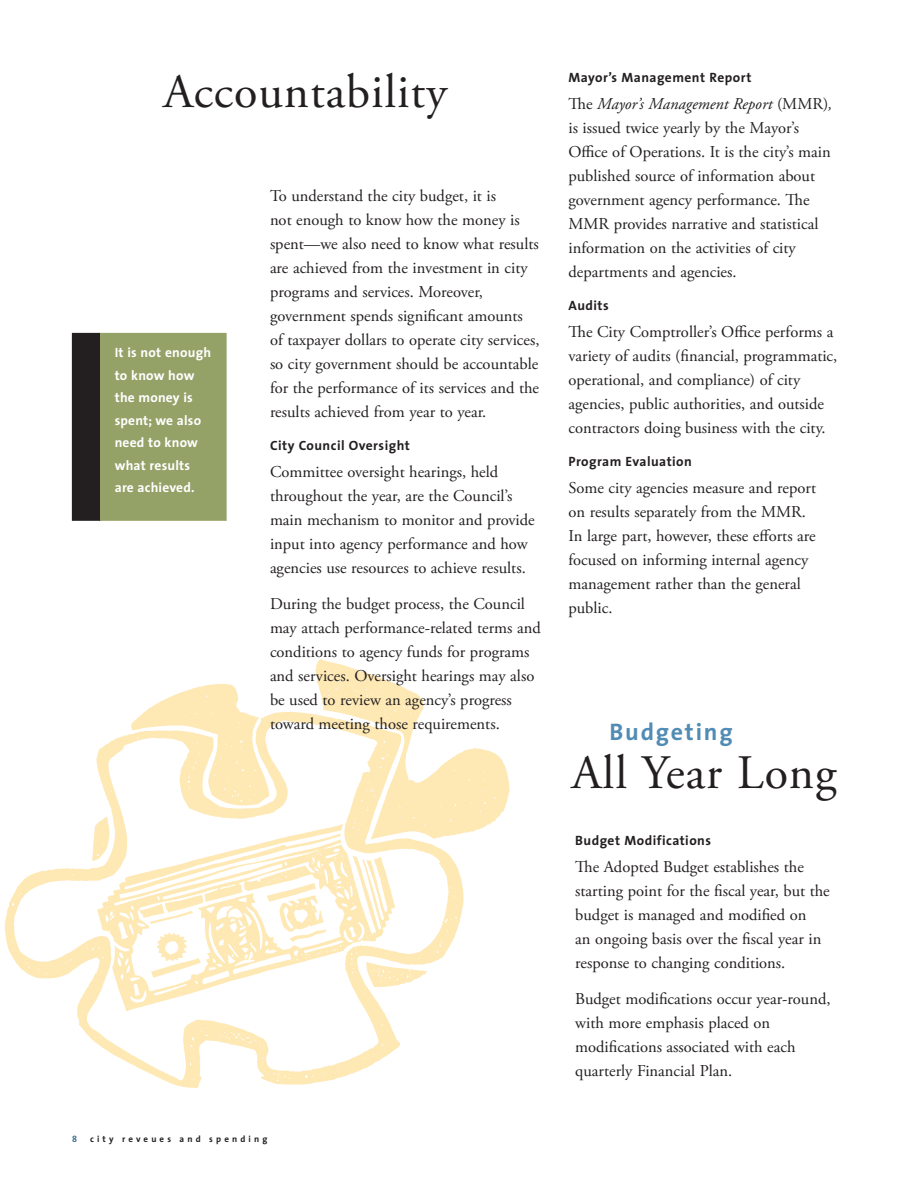
<style>
.page{position:relative;width:918px;height:1188px;background:#fff}
.page>*{position:absolute;margin:0;border:0;box-sizing:border-box;transform-origin:0 0}
.t1{font:48px "Adobe Garamond Pro";letter-spacing:.02em;color:#231f20}
.t2{font:700 24px "The Sans";letter-spacing:.075em;color:#518cb5}
.t3{font:16.5px/24px "Adobe Garamond Pro";color:#231f20}
.t4{font:700 13.5px "The Sans";letter-spacing:.035em;color:#231f20}
.t5{font:700 13.5px/22.5px "The Sans";letter-spacing:.015em;color:#fff}
.t6{font:700 9px "The Sans";letter-spacing:.35em;color:#231f20}
.s1{color:#407295}
.s2{font-style:italic}
</style>
<div class="page">
<img style="left:4px;top:659px;width:506px;height:429px">
<div style="left:72px;top:333px;width:28px;height:187px;background:#231f20"></div>
<div style="left:101px;top:333px;width:125px;height:187px;background:#94a268"></div>
<div style="left:100px;top:333px;width:126px;height:188px;border:1px solid #94a268"></div>
<h1 class="t1" style="left:164px;top:63px;width:285px">Accountability</h1>
<p class="t5" style="left:115px;top:341px;width:98px">It is not enough to know how the money is spent; we also need to know what results are achieved.</p>
<p class="t3" style="left:270px;top:184px;width:271px">To understand the city budget, it is<br>not enough to know how the money is spent—we also need to know what results are achieved from the investment in city programs and services. Moreover, government spends significant amounts of taxpayer dollars to operate city services, so city government should be accountable for the performance of its services and the results achieved from year to year.</p>
<p class="t4" style="left:270px;top:434px;width:141px">City Council Oversight</p>
<p class="t3" style="left:270px;top:460px;width:266px">Committee oversight hearings, held throughout the year, are the Council’s main mechanism to monitor and provide input into agency performance and how agencies use resources to achieve results.</p>
<p class="t3" style="left:270px;top:592px;width:272px">During the budget process, the Council may attach performance-related terms and conditions to agency funds for programs and services. Oversight hearings may also be used to review an agency’s progress toward meeting those requirements.</p>
<p class="t6" style="left:72px;top:1131px;width:197px"><span class="s1">8</span> city reveues and spending</p>
<p class="t4" style="left:568px;top:66px;width:184px">Mayor’s Management Report</p>
<p class="t3" style="left:568px;top:92px;width:265px">The <span class="s2">Mayor’s Management Report</span> (MMR)<span class="s2">, </span>is issued twice yearly by the Mayor’s Office of Operations. It is the city’s main published source of information about government agency performance. The MMR provides narrative and statistical information on the activities of city departments and agencies.</p>
<p class="t4" style="left:569px;top:294px;width:42px">Audits</p>
<p class="t3" style="left:569px;top:320px;width:270px">The City Comptroller’s Office performs a variety of audits (financial, programmatic, operational, and compliance) of city agencies, public authorities, and outside contractors doing business with the city.</p>
<p class="t4" style="left:569px;top:450px;width:125px">Program Evaluation</p>
<p class="t3" style="left:569px;top:476px;width:249px">Some city agencies measure and report on results separately from the MMR.<br>In large part, however, these efforts are focused on informing internal agency management rather than the general public.</p>
<h2 class="t2" style="left:609px;top:712px;width:125px">Budgeting</h2>
<h1 class="t1" style="left:572px;top:744px;width:266px">All Year Long</h1>
<p class="t4" style="left:575px;top:829px;width:137px">Budget Modifications</p>
<p class="t3" style="left:575px;top:856px;width:256px">The Adopted Budget establishes the starting point for the fiscal year, but the budget is managed and modified on<br>an ongoing basis over the fiscal year in response to changing conditions.</p>
<p class="t3" style="left:575px;top:988px;width:257px">Budget modifications occur year-round, with more emphasis placed on modifications associated with each quarterly Financial Plan.</p>
</div>
